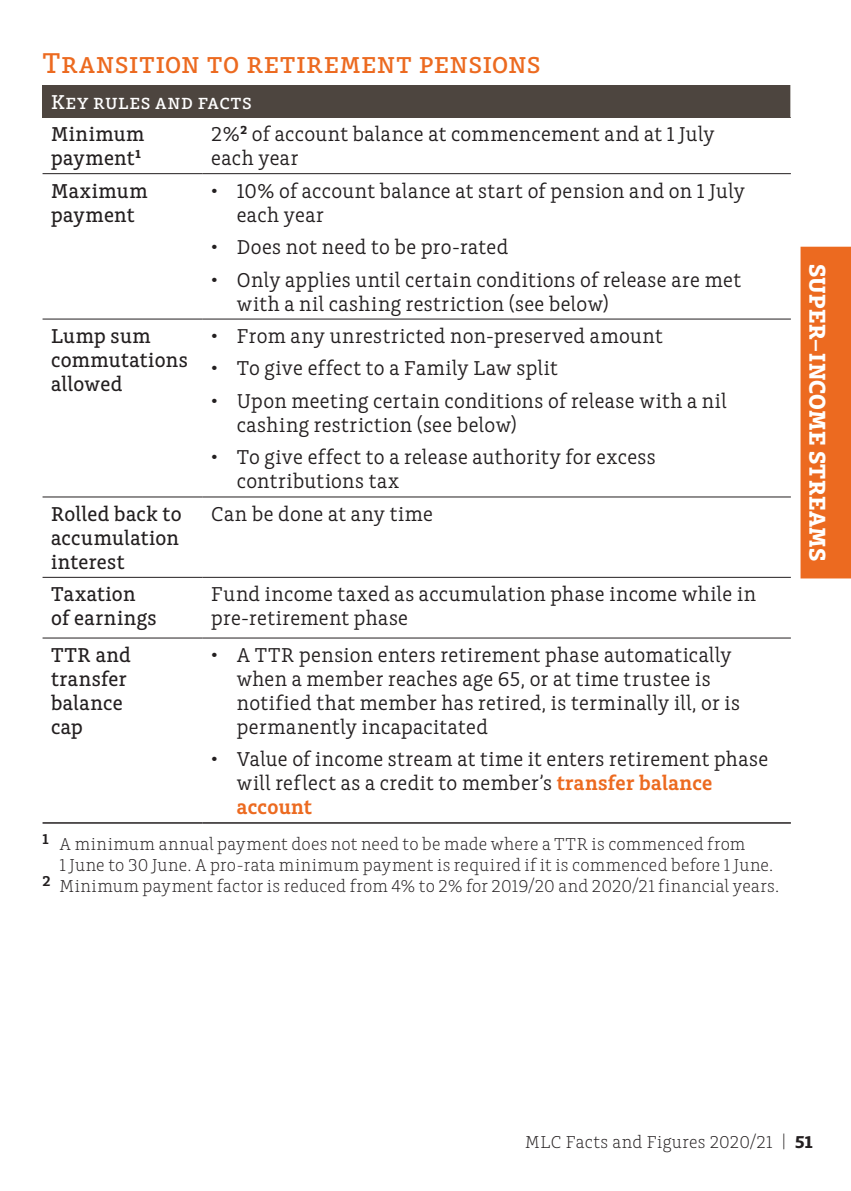
<style>
.page{position:relative;width:851px;height:1191px;background:#fff}
.page>*{position:absolute;margin:0;border:0;box-sizing:border-box;transform-origin:0 0}
.A6_Page_Heading{font:500 30px "Charlie Std";letter-spacing:.01em;color:#ec6a20}
.t1{font:700 24px "Charlie Std";letter-spacing:.01em;color:#fff}
.A6_Table_Body{font:21px/24px "Charlie Std";letter-spacing:.015em;color:#231f20}
.A6_Table_Sub_Heads{font:500 21px/24px "Charlie Std";letter-spacing:.025em;color:#231f20}
.A6_Table_Heads{font:500 21px "Charlie Std";letter-spacing:.025em;color:#fff}
.A6_Table_Footer{font:300 18px/21px "Charlie Std";letter-spacing:.02em;color:#231f20}
.s1{font-weight:600;color:#ec6a20}
.s2{font-weight:700}
</style>
<div class="page">
<div style="left:800px;top:247px;width:50px;height:331px;background:#ec6a20"></div>
<div style="left:43px;top:85px;width:747px;height:32px;background:#4d453f"></div>
<hr style="left:43px;top:173px;width:160px;height:1px;background:#231f20">
<hr style="left:203px;top:173px;width:587px;height:1px;background:#231f20">
<hr style="left:43px;top:318px;width:160px;height:1px;background:#231f20">
<hr style="left:203px;top:318px;width:587px;height:1px;background:#231f20">
<hr style="left:43px;top:496px;width:160px;height:1px;background:#231f20">
<hr style="left:203px;top:496px;width:587px;height:1px;background:#231f20">
<hr style="left:43px;top:577px;width:160px;height:1px;background:#231f20">
<hr style="left:203px;top:577px;width:587px;height:1px;background:#231f20">
<hr style="left:43px;top:637px;width:160px;height:1px;background:#231f20">
<hr style="left:203px;top:637px;width:587px;height:1px;background:#231f20">
<hr style="left:43px;top:822px;width:160px;height:1px;background:#231f20">
<hr style="left:203px;top:822px;width:587px;height:1px;background:#231f20">
<p class="A6_Page_Heading" style="left:43px;top:46px;width:500px">Transition to retirement pensions</p>
<p class="A6_Table_Heads" style="left:51px;top:90px;width:202px">Key rules and facts</p>
<p class="A6_Table_Sub_Heads" style="left:51px;top:122px;width:95px">Minimum payment<sup>1</sup></p>
<p class="A6_Table_Body" style="left:211px;top:122px;width:505px">2%<sup>2</sup> of account balance at commencement and at 1 July each year</p>
<p class="A6_Table_Sub_Heads" style="left:51px;top:179px;width:98px">Maximum payment</p>
<p class="A6_Table_Body" style="left:237px;top:179px;width:509px;text-indent:-26px">• 10% of account balance at start of pension and on 1 July each year</p>
<p class="A6_Table_Body" style="left:211px;top:235px;width:298px">• Does not need to be pro-rated</p>
<p class="A6_Table_Body" style="left:237px;top:268px;width:505px;text-indent:-26px">• Only applies until certain conditions of release are met with a nil cashing restriction (see below)</p>
<p class="A6_Table_Sub_Heads" style="left:51px;top:324px;width:138px">Lump sum commutations allowed</p>
<p class="A6_Table_Body" style="left:211px;top:324px;width:453px">• From any unrestricted non-preserved amount</p>
<p class="A6_Table_Body" style="left:211px;top:357px;width:348px">• To give effect to a Family Law split</p>
<p class="A6_Table_Body" style="left:237px;top:389px;width:491px;text-indent:-26px">• Upon meeting certain conditions of release with a nil cashing restriction (see below)</p>
<p class="A6_Table_Body" style="left:237px;top:446px;width:420px;text-indent:-26px">• To give effect to a release authority for excess contributions tax</p>
<p class="A6_Table_Sub_Heads" style="left:51px;top:502px;width:132px">Rolled back to accumulation interest</p>
<p class="A6_Table_Body" style="left:211px;top:502px;width:223px">Can be done at any time</p>
<p class="A6_Table_Sub_Heads" style="left:51px;top:582px;width:107px">Taxation of earnings</p>
<p class="A6_Table_Body" style="left:211px;top:582px;width:546px">Fund income taxed as accumulation phase income while in pre-retirement phase</p>
<p class="A6_Table_Sub_Heads" style="left:51px;top:643px;width:81px">TTR and transfer balance cap</p>
<p class="A6_Table_Body" style="left:237px;top:643px;width:504px;text-indent:-26px">• A TTR pension enters retirement phase automatically when a member reaches age 65, or at time trustee is notified that member has retired, is terminally ill, or is permanently incapacitated</p>
<p class="A6_Table_Body" style="left:237px;top:747px;width:533px;text-indent:-26px">• Value of income stream at time it enters retirement phase will reflect as a credit to member’s <span class="s1">transfer balance account</span></p>
<p class="A6_Table_Footer" style="left:60px;top:833px;width:715px;text-indent:-17px"><sup>1</sup> A minimum annual payment does not need to be made where a TTR is commenced from<br>1 June to 30 June. A pro-rata minimum payment is required if it is commenced before 1 June.</p>
<p class="A6_Table_Footer" style="left:43px;top:875px;width:738px"><sup>2</sup> Minimum payment factor is reduced from 4% to 2% for 2019/20 and 2020/21 financial years.</p>
<p class="t1" style="left:831px;top:264px;width:299px;rotate:90deg">SUPER–INCOME STREAMS</p>
<p class="A6_Table_Footer" style="left:525px;top:1132px;width:289px">MLC Facts and Figures 2020/21 | <span class="s2">51</span></p>
</div>
